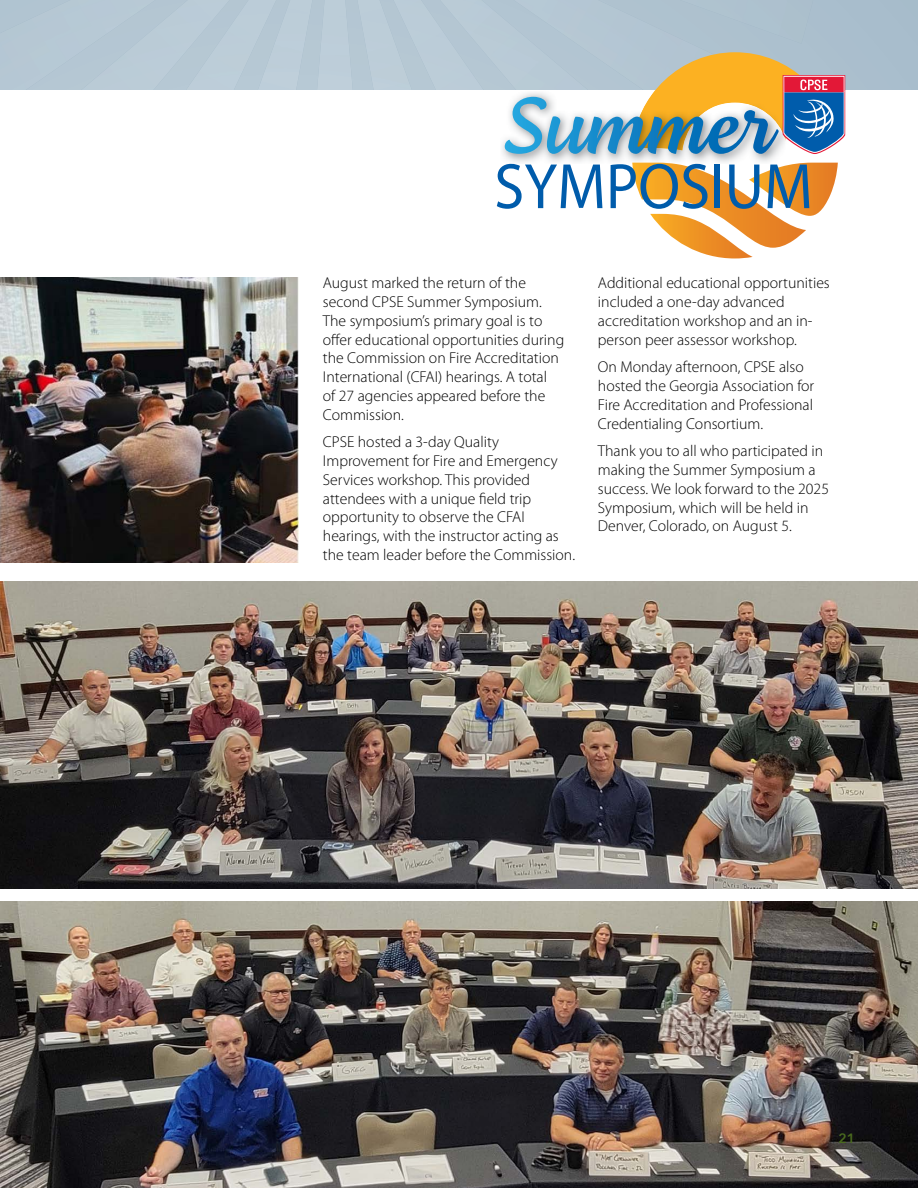
<style>
.page{position:relative;width:918px;height:1188px;background:#fff}
.page>*{position:absolute;margin:0;border:0;box-sizing:border-box;transform-origin:0 0}
.t1{font:64.65px "Myriad Pro";color:#005cab;scale:.94 1}
.t2{font:300 15.75px/18.8px "Myriad Pro";color:#000}
.t3{font:600 13.5px "Avenir Next";color:#4a6a1f}
</style>
<div class="page">
<svg style="left:312px;top:0;width:606px;height:90px;background:#a9becc"></svg>
<div style="left:81px;top:0;width:72px;height:90px;background:#b7c9d5"></div>
<div style="left:153px;top:0;width:33px;height:90px;background:#bacbd6"></div>
<div style="left:186px;top:0;width:72px;height:90px;background:#bbccd8"></div>
<div style="left:258px;top:0;width:54px;height:90px;background:#bccdd8"></div>
<div style="left:317px;top:0;width:36px;height:90px;background:#bccdd8"></div>
<div style="left:357px;top:0;width:36px;height:90px;background:#bccdd8"></div>
<div style="left:393px;top:0;width:47px;height:90px;background:#bbccd7"></div>
<img style="left:0;top:901px;width:918px;height:287px">
<img style="left:0;top:581px;width:918px;height:308px">
<img style="left:0;top:277px;width:298px;height:285px">
<svg style="left:632px;top:163px;width:206px;height:95px"></svg>
<img style="left:632px;top:163px;width:44px;height:1px">
<svg style="left:440px;top:0;width:405px;height:154px"></svg>
<h1 class="t1" style="left:494px;top:147px;width:340px">SYMPOSIUM</h1>
<p class="t2" style="left:323px;top:274px;width:243px">August marked the return of the second CPSE Summer Symposium.<br>The symposium’s primary goal is to offer educational opportunities during the Commission on Fire Accreditation<br>International (CFAI) hearings. A total<br>of 27 agencies appeared before the<br>Commission.</p>
<p class="t2" style="left:323px;top:433px;width:254px">CPSE hosted a 3-day Quality Improvement for Fire and Emergency Services workshop. This provided attendees with a unique field trip opportunity to observe the CFAI hearings, with the instructor acting as the team leader before the Commission.</p>
<p class="t2" style="left:598px;top:274px;width:233px">Additional educational opportunities included a one-day advanced accreditation workshop and an in&shy;person peer assessor workshop.</p>
<p class="t2" style="left:598px;top:358px;width:218px">On Monday afternoon, CPSE also hosted the Georgia Association for Fire Accreditation and Professional Credentialing Consortium.</p>
<p class="t2" style="left:598px;top:442px;width:233px">Thank you to all who participated in making the Summer Symposium a success. We look forward to the 2025<br>Symposium, which will be held in<br>Denver, Colorado, on August 5.</p>
<p class="t3" style="left:839px;top:1127px;width:18px">21</p>
</div>
